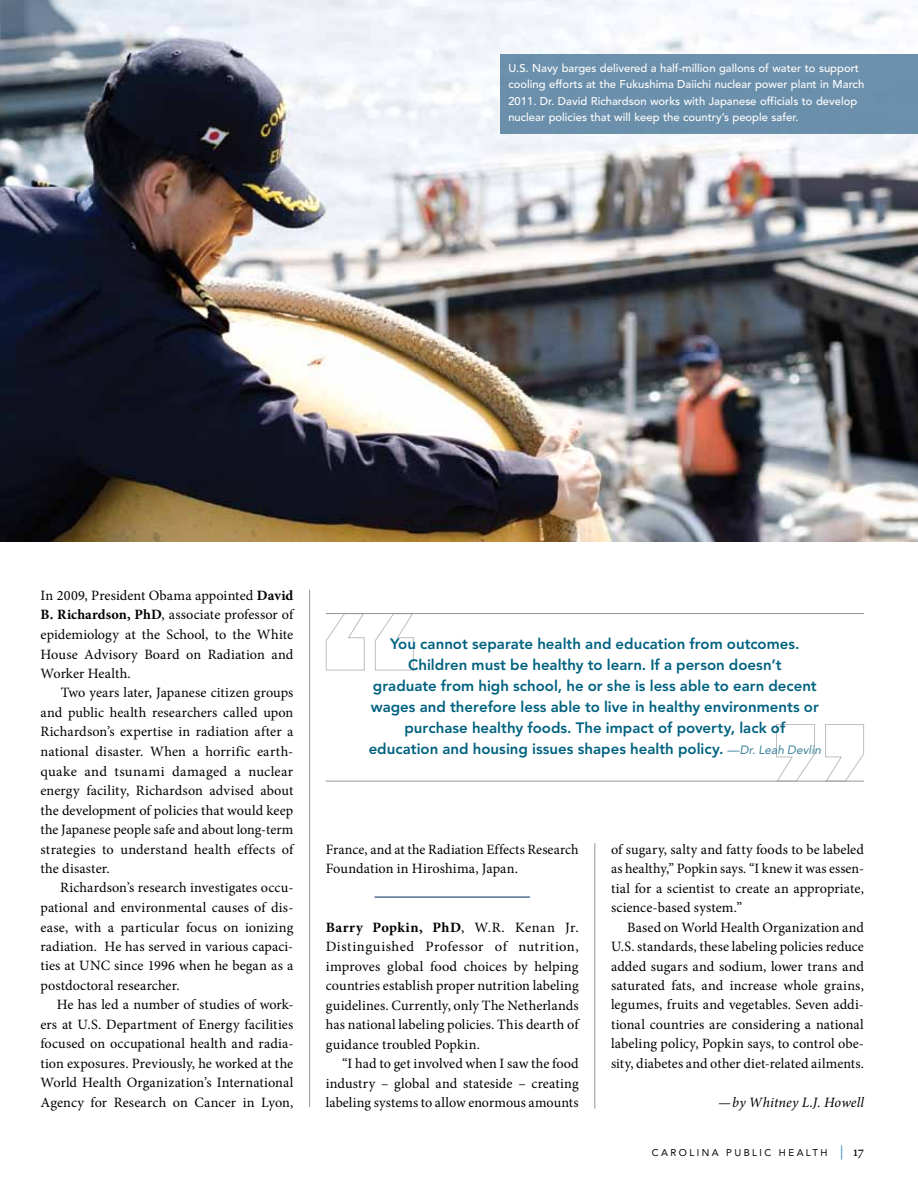
<style>
.page{position:relative;width:918px;height:1188px;background:#fff}
.page>*{position:absolute;margin:0;border:0;box-sizing:border-box;transform-origin:0 0}
.t1{font:800 15px/21px "Avenir";color:#006280;text-align:center}
.t2{font:14.25px/19.5px "Minion Pro";color:#000;text-align:justify}
.t3{font:italic 14.25px "Minion Pro";letter-spacing:.01em;color:#000}
.t4{font:500 11.25px/16.5px "Avenir";color:#fff}
.t5{font:9.75px "Avenir";letter-spacing:.25em;color:#000}
.s1{font-weight:700}
.s2{font-weight:400;font-style:italic;font-size:12px;color:#3c829c}
.s3{font-family:"Minion Pro";font-weight:600;font-size:14.25px;color:#56a0d3}
.s4{font-family:"Minion Pro";font-size:14.25px}
</style>
<div class="page">
<img style="left:0;top:0;width:918px;height:542px">
<hr style="left:309px;top:590px;width:1px;height:517px;background:#939598">
<hr style="left:594px;top:843px;width:1px;height:266px;background:#939598">
<hr style="left:374px;top:896px;width:156px;height:2px;background:#547194">
<div style="left:500px;top:54px;width:418px;height:80px;background:#6b90ac"></div>
<svg style="left:325px;top:613px;width:89px;height:58px"></svg>
<hr style="left:326px;top:613px;width:538px;height:1px;background:#939598">
<svg style="left:776px;top:724px;width:88px;height:57px"></svg>
<hr style="left:326px;top:781px;width:538px;height:1px;background:#939598">
<p class="t4" style="left:508px;top:60px;width:357px">U .S. Navy barges delivered a half-million gallons of water to support cooling efforts at the Fukushima Daiichi nuclear power plant in March 2011. Dr. David Richardson works with Japanese officials to develop nuclear policies that will keep the country’s people safer.</p>
<p class="t2" style="left:40px;top:586px;width:256px">In 2009, President Obama appointed <span class="s1">David B. Richardson, PhD</span>, associate professor of epidemiology at the School, to the White House Advisory Board on Radiation and Worker Health.</p>
<p class="t2" style="left:40px;top:683px;width:256px;text-indent:20px">Two years later, Japanese citizen groups and public health researchers called upon Richardson’s expertise in radiation after a national disaster. When a horrific earth&shy;quake and tsunami damaged a nuclear energy facility, Richardson advised about the development of policies that would keep the Japanese people safe and about long-term strategies to understand health effects of the disaster.</p>
<p class="t2" style="left:40px;top:878px;width:254px;text-indent:20px">Richardson’s research investigates occu&shy;pational and environmental causes of dis&shy;ease, with a particular focus on ionizing radiation. He has served in various capaci&shy;ties at UNC since 1996 when he began as a postdoctoral researcher.</p>
<p class="t2" style="left:40px;top:995px;width:254px;text-indent:16px">He has led a number of studies of work&shy;ers at U.S. Department of Energy facilities focused on occupational health and radia&shy;tion exposures. Previously, he worked at the World Health Organization’s International Agency for Research on Cancer in Lyon,</p>
<p class="t1" style="left:369px;top:633px;width:454px">You cannot separate health and education from outcomes.<br>Children must be healthy to learn. If a person doesn’t<br>graduate from high school, he or she is less able to earn decent wages and therefore less able to live in healthy environments or purchase healthy foods. The impact of poverty, lack of education and housing issues shapes health policy. <span class="s2">—Dr. Leah Devlin</span></p>
<p class="t2" style="left:326px;top:839px;width:254px">France, and at the Radiation Effects Research<br>Foundation in Hiroshima, Japan.</p>
<p class="t2" style="left:326px;top:917px;width:256px"><span class="s1">Barry Popkin, PhD</span>, W.R. Kenan Jr.<br>Distinguished Professor of nutrition, improves global food choices by helping countries establish proper nutrition labeling guidelines. Currently, only The Netherlands has national labeling policies. This dearth of guidance troubled Popkin.</p>
<p class="t2" style="left:326px;top:1054px;width:254px;text-indent:16px">“I had to get involved when I saw the food industry – global and stateside – creating labeling systems to allow enormous amounts</p>
<p class="t2" style="left:611px;top:839px;width:254px">of sugary, salty and fatty foods to be labeled as healthy,” Popkin says. “I knew it was essen&shy;tial for a scientist to create an appropriate, science-based system.”</p>
<p class="t2" style="left:611px;top:917px;width:254px;text-indent:16px">Based on World Health Organization and U.S. standards, these labeling policies reduce added sugars and sodium, lower trans and saturated fats, and increase whole grains, legumes, fruits and vegetables. Seven addi&shy;tional countries are considering a national labeling policy, Popkin says, to control obe&shy;sity, diabetes and other diet-related ailments.</p>
<p class="t3" style="left:718px;top:1093px;width:147px">— by Whitney L.J. Howell</p>
<p class="t5" style="left:652px;top:1147px;width:214px">CAROLI NA PUBLI C HEALTH <span class="s3">|</span> <span class="s4">17</span></p>
</div>
